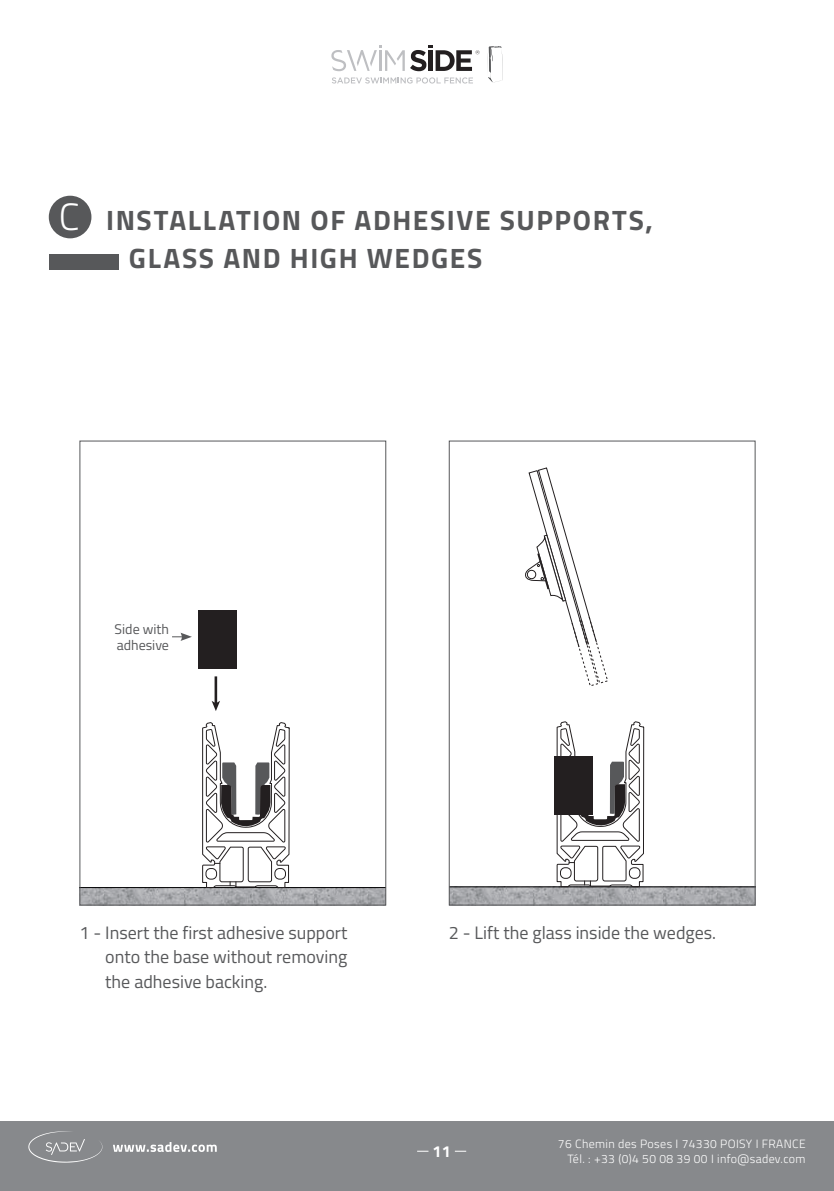
<style>
.page{position:relative;width:834px;height:1191px;background:#fff}
.page>*{position:absolute;margin:0;border:0;box-sizing:border-box;transform-origin:0 0}
.t1{font:300 38px "Titillium Web";color:#fff}
.t2{font:700 28px/38px "Titillium Web";letter-spacing:.06em;color:#57585a}
.t3{font:18px/24.6px "Titillium Web";color:#57585a;text-align:justify}
.t4{font:700 16px "Titillium Web";color:#fff}
.t5{font:14px/16px "Titillium Web";color:#57585a}
.t6{font:300 12px/14.4px "Titillium Web";letter-spacing:.03em;color:#fff;text-align:right}
</style>
<div class="page">
<div style="left:0;top:1121px;width:833px;height:70px;background:#87898c"></div>
<svg style="left:28px;top:1131px;width:74px;height:31px"></svg>
<svg style="left:113px;top:1142px;width:104px;height:10px"></svg>
<svg style="left:487px;top:46px;width:16px;height:37px"></svg>
<svg style="left:332px;top:77px;width:141px;height:7px"></svg>
<svg style="left:331px;top:45px;width:148px;height:26px"></svg>
<div style="left:198px;top:610px;width:38px;height:58px;background:#231f20"></div>
<svg style="left:81px;top:676px;width:303px;height:227px"></svg>
<div style="left:79px;top:440px;width:307px;height:465px;border:1px solid #57585a"></div>
<svg style="left:450px;top:467px;width:303px;height:436px"></svg>
<div style="left:554px;top:756px;width:38px;height:59px;background:#231f20"></div>
<div style="left:448px;top:440px;width:307px;height:465px;border:1px solid #57585a"></div>
<div style="left:49px;top:254px;width:69px;height:15px;background:#57585a"></div>
<div style="left:50px;top:196px;width:41px;height:41px;background:#57585a;border-radius:50%"></div>
<div style="left:49px;top:196px;width:42px;height:42px;border:2px solid #57585a;border-radius:50%"></div>
<svg style="left:172px;top:632px;width:20px;height:9px"></svg>
<h1 class="t1" style="left:59px;top:200px;width:22px">C</h1>
<h2 class="t2" style="left:129px;top:204px;width:525px;text-indent:-23px">INSTALLATION OF ADHESIVE SUPPORTS,<br>GLASS AND HIGH WEDGES</h2>
<p class="t5" style="left:115px;top:623px;width:56px">Side with adhesive</p>
<p class="t3" style="left:105px;top:921px;width:243px;text-indent:-26px">1 - Insert the first adhesive support onto the base without removing the adhesive backing.</p>
<p class="t3" style="left:448px;top:921px;width:269px">2 - Lift the glass inside the wedges.</p>
<p class="t4" style="left:432px;top:1144px;width:20px">11</p>
<p class="t6" style="left:558px;top:1137px;width:249px">76 Chemin des Poses I 74330 POISY I FRANCE<br>Tél. : +33 (0)4 50 08 39 00 I info@sadev.com</p>
</div>
